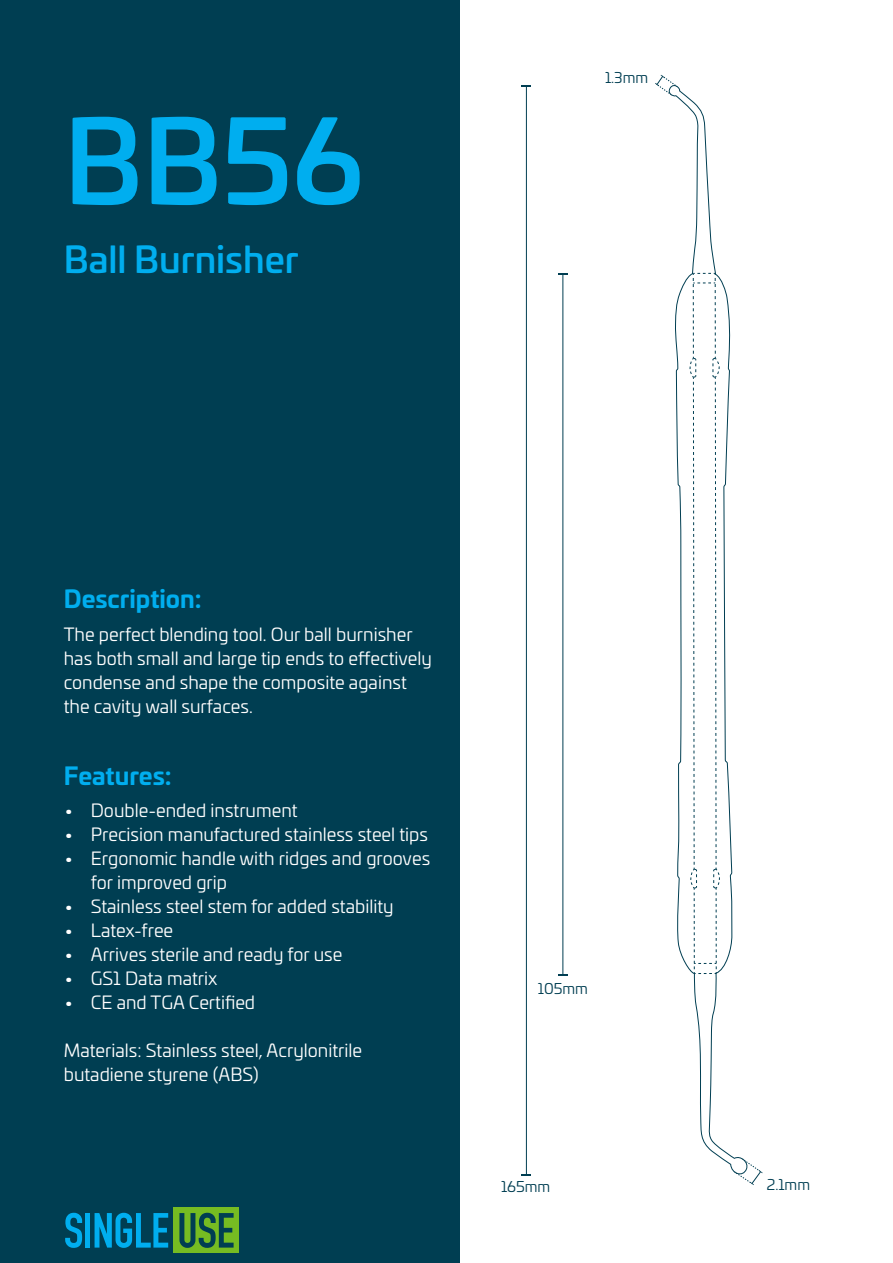
<style>
.page{position:relative;width:893px;height:1263px;background:#fff}
.page>*{position:absolute;margin:0;border:0;box-sizing:border-box;transform-origin:0 0}
.t1{font:500 114px "Univia Pro";color:#00aeef}
.t2{font:500 36px "Univia Pro";color:#00aeef}
.t3{font:700 24px "Univia Pro";color:#00aeef}
.t4{font:18px/24px "Univia Pro";color:#fff}
.t5{font:14.7px "Univia Pro";color:#003e52}
</style>
<div class="page">
<div style="left:0;top:0;width:459px;height:1263px;background:#003e52"></div>
<div style="left:174px;top:1207px;width:65px;height:46px;background:#76bc22"></div>
<svg style="left:65px;top:1213px;width:17px;height:35px"></svg>
<div style="left:85px;top:1213px;width:5px;height:34px;background:#00aeef"></div>
<svg style="left:95px;top:1213px;width:73px;height:35px"></svg>
<svg style="left:179px;top:1213px;width:55px;height:35px"></svg>
<svg style="left:671px;top:86px;width:73px;height:1086px"></svg>
<svg style="left:689px;top:273px;width:31px;height:701px"></svg>
<hr style="left:526px;top:86px;width:1px;height:1088px;background:#003e52">
<hr style="left:562px;top:274px;width:1px;height:701px;background:#003e52">
<svg style="left:558px;top:273px;width:9px;height:2px"></svg>
<svg style="left:734px;top:1159px;width:29px;height:26px"></svg>
<svg style="left:655px;top:75px;width:23px;height:20px"></svg>
<h1 class="t1" style="left:64px;top:74px;width:301px">BB56</h1>
<h2 class="t2" style="left:64px;top:232px;width:236px">Ball Burnisher</h2>
<p class="t5" style="left:605px;top:67px;width:45px">1.3mm</p>
<h3 class="t3" style="left:64px;top:580px;width:139px">Description:</h3>
<p class="t4" style="left:64px;top:621px;width:370px">The perfect blending tool. Our ball burnisher has both small and large tip ends to effectively condense and shape the composite against the cavity wall surfaces.</p>
<h3 class="t3" style="left:64px;top:756px;width:109px">Features:</h3>
<p class="t4" style="left:64px;top:798px;width:235px">• Double-ended instrument</p>
<p class="t4" style="left:64px;top:822px;width:366px">• Precision manufactured stainless steel tips</p>
<p class="t4" style="left:91px;top:846px;width:341px;text-indent:-27px">• Ergonomic handle with ridges and grooves for improved grip</p>
<p class="t4" style="left:64px;top:894px;width:331px">• Stainless steel stem for added stability</p>
<p class="t4" style="left:64px;top:918px;width:111px">• Latex-free</p>
<p class="t4" style="left:64px;top:942px;width:280px">• Arrives sterile and ready for use</p>
<p class="t4" style="left:64px;top:966px;width:155px">• GS1 Data matrix</p>
<p class="t4" style="left:64px;top:990px;width:193px">• CE and TGA Certified</p>
<p class="t4" style="left:64px;top:1038px;width:300px">Materials: Stainless steel, Acrylonitrile butadiene styrene (ABS)</p>
<p class="t5" style="left:538px;top:978px;width:52px">105mm</p>
<p class="t5" style="left:501px;top:1176px;width:51px">165mm</p>
<p class="t5" style="left:767px;top:1173px;width:45px">2.1mm</p>
</div>
